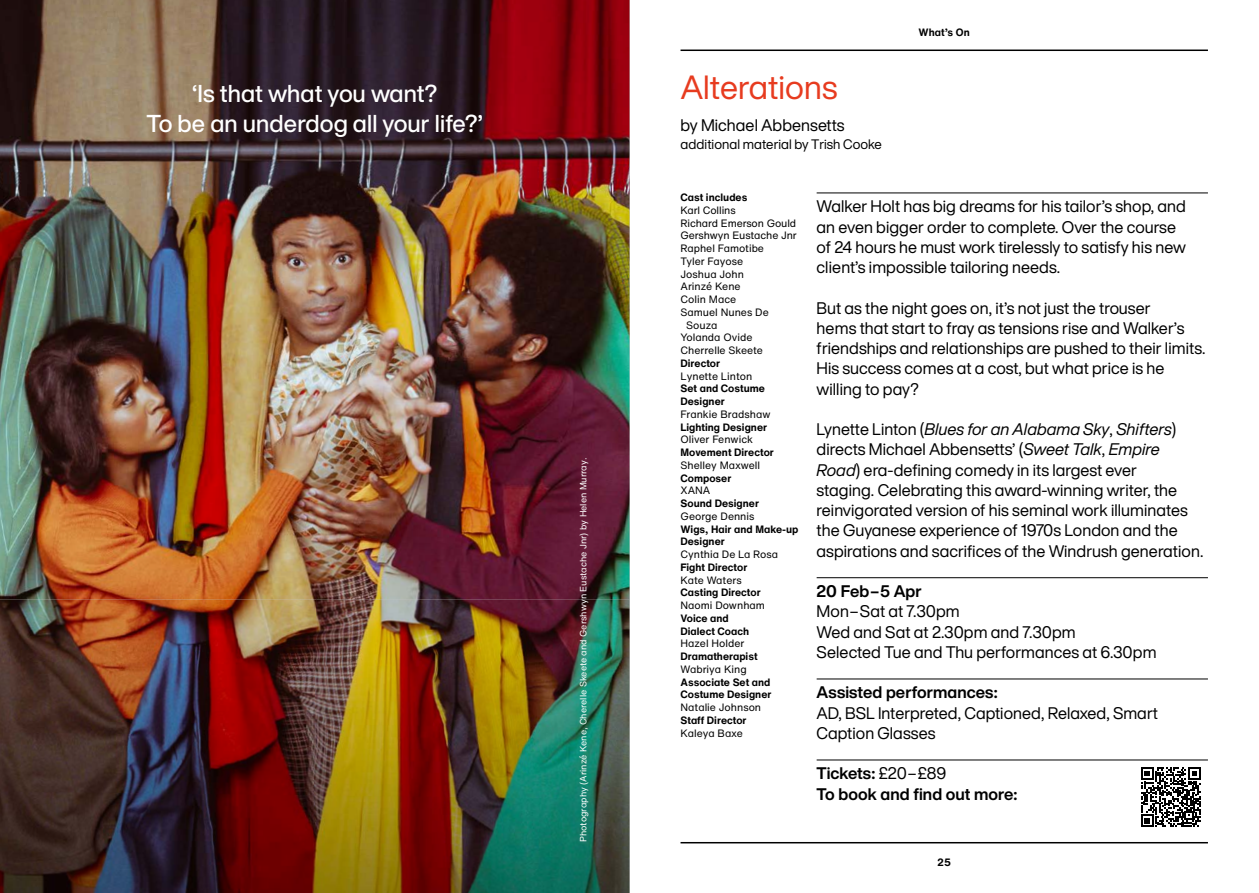
<style>
.page{position:relative;width:1259px;height:893px;background:#fff}
.page>*{position:absolute;margin:0;border:0;box-sizing:border-box;transform-origin:0 0}
.t1{font:33px "Helvetica Now NT Display";letter-spacing:.005em;color:#e73b1f}
.t2{font:500 24px/30px "Helvetica Now NT Display";letter-spacing:.005em;color:#fff;text-align:center}
.t3{font:16.5px/20.2px "Helvetica Now NT Display";letter-spacing:.005em;color:#000}
.t4{font:700 16.5px/20.2px "Helvetica Now NT Display";letter-spacing:.005em;color:#000}
.t5{font:13.5px "Helvetica Now NT Display";letter-spacing:.005em;color:#000}
.t6{font:10.5px "Helvetica Now NT Text";color:#000}
.t7{font:700 10.5px/12.8px "Helvetica Now NT Text";color:#000}
.t8{font:9px "Helvetica Now NT Text";color:#fff}
.s1{font-style:italic}
.s2{font-weight:400}
</style>
<div class="page">
<hr style="left:680px;top:50px;width:528px;height:1px;background:#000">
<hr style="left:680px;top:842px;width:528px;height:1px;background:#000">
<img style="left:0;top:0;width:629px;height:600px">
<img style="left:0;top:600px;width:312px;height:293px">
<img style="left:312px;top:600px;width:317px;height:293px">
<hr style="left:816px;top:193px;width:392px;height:1px;background:#000">
<hr style="left:816px;top:577px;width:392px;height:1px;background:#000">
<hr style="left:816px;top:679px;width:392px;height:1px;background:#000">
<hr style="left:816px;top:760px;width:392px;height:1px;background:#000">
<svg style="left:1141px;top:767px;width:59px;height:60px"></svg>
<h2 class="t2" style="left:147px;top:78px;width:338px">‘Is that what you want?<br>To be an underdog all your life?’</h2>
<p class="t8" style="left:577px;top:842px;width:386px;rotate:-90deg">Photography (Arinzé Kene, Cherelle Skeete and Gershwyn Eustache Jnr) by Helen Murray.</p>
<h1 class="t1" style="left:680px;top:65px;width:159px">Alterations</h1>
<p class="t3" style="left:680px;top:114px;width:166px">by Michael Abbensetts</p>
<p class="t5" style="left:680px;top:135px;width:203px">additional material by Trish Cooke</p>
<p class="t7" style="left:918px;top:26px;width:53px">What’s On</p>
<p class="t7" style="left:680px;top:191px;width:68px">Cast includes</p>
<p class="t6" style="left:680px;top:203px;width:57px">Karl Collins</p>
<p class="t6" style="left:680px;top:216px;width:117px">Richard Emerson Gould</p>
<p class="t6" style="left:680px;top:229px;width:118px">Gershwyn Eustache Jnr</p>
<p class="t6" style="left:680px;top:241px;width:85px">Raphel Famotibe</p>
<p class="t6" style="left:680px;top:254px;width:64px">Tyler Fayose</p>
<p class="t6" style="left:680px;top:267px;width:65px">Joshua John</p>
<p class="t6" style="left:680px;top:280px;width:62px">Arinzé Kene</p>
<p class="t6" style="left:680px;top:292px;width:57px">Colin Mace</p>
<p class="t6" style="left:680px;top:305px;width:90px">Samuel Nunes De</p>
<p class="t6" style="left:686px;top:318px;width:33px">Souza</p>
<p class="t6" style="left:680px;top:331px;width:73px">Yolanda Ovide</p>
<p class="t6" style="left:680px;top:343px;width:84px">Cherrelle Skeete</p>
<p class="t7" style="left:680px;top:357px;width:41px">Director</p>
<p class="t6" style="left:680px;top:369px;width:73px">Lynette Linton</p>
<p class="t7" style="left:680px;top:382px;width:86px">Set and Costume<br>Designer</p>
<p class="t6" style="left:680px;top:407px;width:91px">Frankie Bradshaw</p>
<p class="t7" style="left:680px;top:421px;width:88px">Lighting Designer</p>
<p class="t6" style="left:680px;top:433px;width:74px">Oliver Fenwick</p>
<p class="t7" style="left:680px;top:446px;width:95px">Movement Director</p>
<p class="t6" style="left:680px;top:458px;width:81px">Shelley Maxwell</p>
<p class="t7" style="left:680px;top:472px;width:52px">Composer</p>
<p class="t6" style="left:680px;top:484px;width:31px">XANA</p>
<p class="t7" style="left:680px;top:497px;width:80px">Sound Designer</p>
<p class="t6" style="left:680px;top:509px;width:75px">George Dennis</p>
<p class="t7" style="left:680px;top:523px;width:119px">Wigs, Hair and Make-up<br>Designer</p>
<p class="t6" style="left:680px;top:547px;width:99px">Cynthia De La Rosa</p>
<p class="t7" style="left:680px;top:561px;width:68px">Fight Director</p>
<p class="t6" style="left:680px;top:573px;width:63px">Kate Waters</p>
<p class="t7" style="left:680px;top:586px;width:82px">Casting Director</p>
<p class="t6" style="left:680px;top:598px;width:86px">Naomi Downham</p>
<p class="t7" style="left:680px;top:612px;width:70px">Voice and<br>Dialect Coach</p>
<p class="t6" style="left:680px;top:637px;width:65px">Hazel Holder</p>
<p class="t7" style="left:680px;top:650px;width:79px">Dramatherapist</p>
<p class="t6" style="left:680px;top:662px;width:68px">Wabriya King</p>
<p class="t7" style="left:680px;top:676px;width:92px">Associate Set and<br>Costume Designer</p>
<p class="t6" style="left:680px;top:700px;width:82px">Natalie Johnson</p>
<p class="t7" style="left:680px;top:714px;width:68px">Staff Director</p>
<p class="t6" style="left:680px;top:726px;width:64px">Kaleya Baxe</p>
<p class="t3" style="left:816px;top:196px;width:371px">Walker Holt has big dreams for his tailor’s shop, and an even bigger order to complete. Over the course of 24 hours he must work tirelessly to satisfy his new client’s impossible tailoring needs.</p>
<p class="t3" style="left:816px;top:297px;width:390px">But as the night goes on, it’s not just the trouser<br>hems that start to fray as tensions rise and Walker’s friendships and relationships are pushed to their limits.<br>His success comes at a cost, but what price is he willing to pay?</p>
<p class="t3" style="left:816px;top:419px;width:388px">Lynette Linton (<span class="s1">Blues for an Alabama Sky</span>, <span class="s1">Shifters</span>) directs Michael Abbensetts’ (<span class="s1">Sweet Talk</span>, <span class="s1">Empire Road</span>) era-defining comedy in its largest ever<br>staging. Celebrating this award-winning writer, the reinvigorated version of his seminal work illuminates the Guyanese experience of 1970s London and the aspirations and sacrifices of the Windrush generation.</p>
<p class="t4" style="left:816px;top:581px;width:107px">20 Feb–5 Apr</p>
<p class="t3" style="left:816px;top:601px;width:341px">Mon–Sat at 7.30pm<br>Wed and Sat at 2.30pm and 7.30pm<br>Selected Tue and Thu performances at 6.30pm</p>
<p class="t4" style="left:816px;top:682px;width:183px">Assisted performances:</p>
<p class="t3" style="left:816px;top:702px;width:343px">AD, BSL Interpreted, Captioned, Relaxed, Smart<br>Caption Glasses</p>
<p class="t4" style="left:816px;top:763px;width:202px">Tickets: <span class="s2">£20–£89<br></span>To book and find out more:</p>
<p class="t7" style="left:937px;top:856px;width:15px">25</p>
</div>
